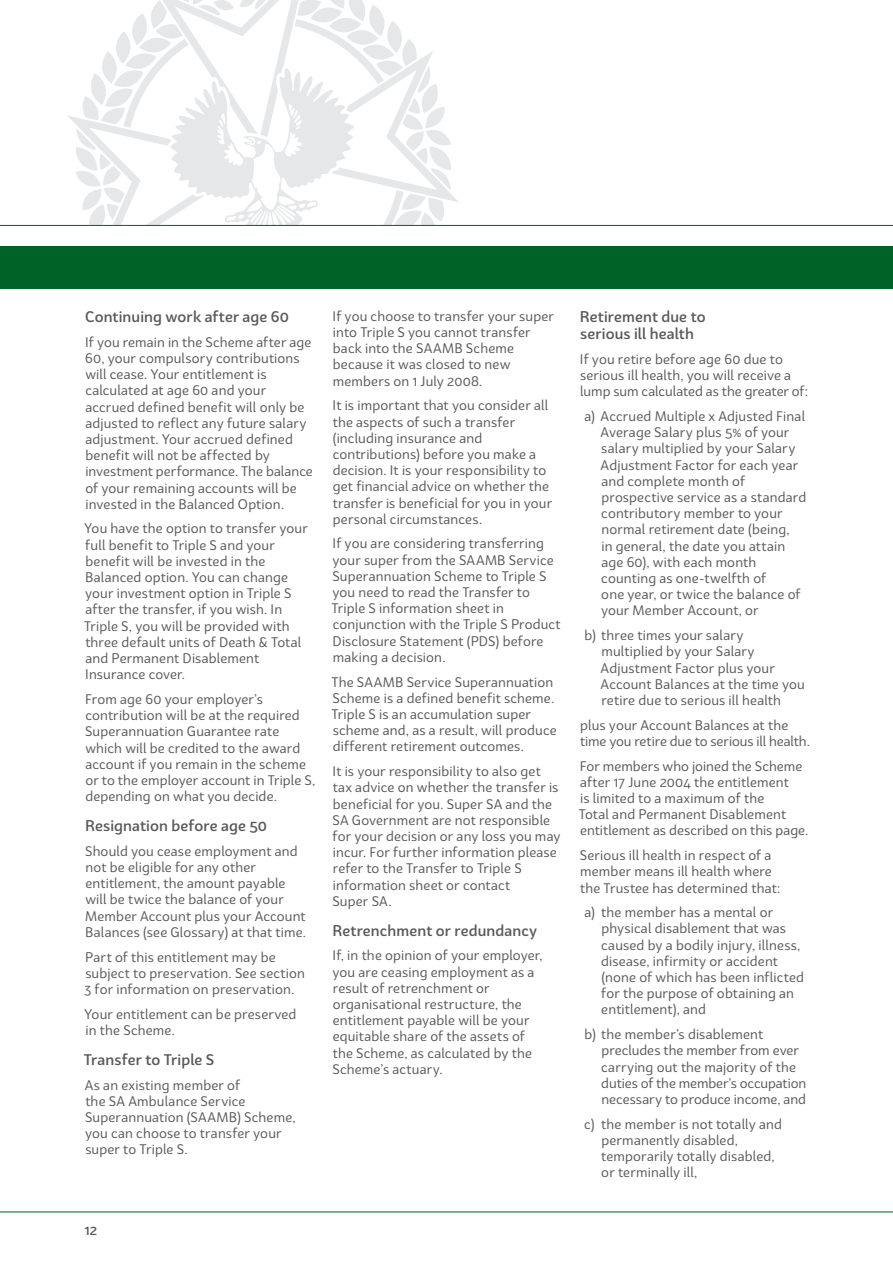
<style>
.page{position:relative;width:893px;height:1263px;background:#fff}
.page>*{position:absolute;margin:0;border:0;box-sizing:border-box;transform-origin:0 0}
.Subheading_MEDIUM{font:500 15px/17.2px "Bw Surco";letter-spacing:.005em;color:#58595b}
.body{font:13.5px/16.2px "Bw Surco";letter-spacing:.01em;color:#58595b}
.t1{font:500 13.5px "Bw Surco";color:#58595b}
</style>
<div class="page">
<hr style="left:0;top:1211px;width:893px;height:1px;background:#006227">
<div style="left:0;top:247px;width:893px;height:42px;background:#006227"></div>
<svg style="left:67px;top:0;width:392px;height:225px"></svg>
<hr style="left:0;top:225px;width:893px;height:1px;background:#006227">
<p class="Subheading_MEDIUM" style="left:85px;top:307px;width:205px">Continuing work after age 60</p>
<p class="body" style="left:85px;top:333px;width:229px">If you remain in the Scheme after age 60, your compulsory contributions will cease. Your entitlement is calculated at age 60 and your accrued defined benefit will only be adjusted to reflect any future salary adjustment. Your accrued defined benefit will not be affected by investment performance. The balance of your remaining accounts will be invested in the Balanced Option.</p>
<p class="body" style="left:84px;top:520px;width:225px">You have the option to transfer your full benefit to Triple S and your benefit will be invested in the<br>Balanced option. You can change your investment option in Triple S after the transfer, if you wish. In<br>Triple S, you will be provided with three default units of Death &amp; Total and Permanent Disablement<br>Insurance cover.</p>
<p class="body" style="left:85px;top:690px;width:232px">From age 60 your employer’s contribution will be at the required Superannuation Guarantee rate which will be credited to the award account if you remain in the scheme or to the employer account in Triple S, depending on what you decide.</p>
<p class="Subheading_MEDIUM" style="left:85px;top:816px;width:183px">Resignation before age 50</p>
<p class="body" style="left:85px;top:842px;width:222px">Should you cease employment and not be eligible for any other entitlement, the amount payable will be twice the balance of your<br>Member Account plus your Account<br>Balances (see Glossary) at that time.</p>
<p class="body" style="left:84px;top:948px;width:222px">Part of this entitlement may be subject to preservation. See section<br>3 for information on preservation.</p>
<p class="body" style="left:84px;top:1005px;width:214px">Your entitlement can be preserved in the Scheme.</p>
<p class="Subheading_MEDIUM" style="left:84px;top:1050px;width:132px">Transfer to Triple S</p>
<p class="body" style="left:85px;top:1076px;width:212px">As an existing member of<br>the SA Ambulance Service<br>Superannuation (SAAMB) Scheme, you can choose to transfer your super to Triple S.</p>
<p class="body" style="left:333px;top:307px;width:223px">If you choose to transfer your super into Triple S you cannot transfer back into the SAAMB Scheme because it was closed to new members on 1 July 2008.</p>
<p class="body" style="left:333px;top:397px;width:221px">It is important that you consider all the aspects of such a transfer (including insurance and contributions) before you make a decision. It is your responsibility to get financial advice on whether the transfer is beneficial for you in your personal circumstances.</p>
<p class="body" style="left:331px;top:535px;width:231px">If you are considering transferring your super from the SAAMB Service<br>Superannuation Scheme to Triple S you need to read the Transfer to<br>Triple S information sheet in conjunction with the Triple S Product<br>Disclosure Statement (PDS) before making a decision.</p>
<p class="body" style="left:331px;top:673px;width:227px">The SAAMB Service Superannuation Scheme is a defined benefit scheme.<br>Triple S is an accumulation super scheme and, as a result, will produce different retirement outcomes.</p>
<p class="body" style="left:332px;top:763px;width:230px">It is your responsibility to also get tax advice on whether the transfer is beneficial for you. Super SA and the<br>SA Government are not responsible for your decision or any loss you may incur. For further information please refer to the Transfer to Triple S information sheet or contact<br>Super SA.</p>
<p class="Subheading_MEDIUM" style="left:333px;top:921px;width:206px">Retrenchment or redundancy</p>
<p class="body" style="left:332px;top:947px;width:212px">If, in the opinion of your employer, you are ceasing employment as a result of retrenchment or organisational restructure, the entitlement payable will be your equitable share of the assets of the Scheme, as calculated by the<br>Scheme’s actuary.</p>
<p class="t1" style="left:85px;top:1221px;width:14px">12</p>
<p class="Subheading_MEDIUM" style="left:580px;top:307px;width:127px">Retirement due to serious ill health</p>
<p class="body" style="left:580px;top:351px;width:230px">If you retire before age 60 due to serious ill health, you will receive a lump sum calculated as the greater of:</p>
<p class="body" style="left:601px;top:408px;width:207px;text-indent:-16px">a) Accrued Multiple x Adjusted Final<br>Average Salary plus 5% of your salary multiplied by your Salary<br>Adjustment Factor for each year and complete month of prospective service as a standard contributory member to your normal retirement date (being,<br>in general, the date you attain age 60), with each month counting as one-twelfth of<br>one year, or twice the balance of your Member Account, or</p>
<p class="body" style="left:601px;top:627px;width:206px;text-indent:-16px">b) three times your salary multiplied by your Salary<br>Adjustment Factor plus your<br>Account Balances at the time you retire due to serious ill health</p>
<p class="body" style="left:580px;top:716px;width:231px">plus your Account Balances at the time you retire due to serious ill health.</p>
<p class="body" style="left:579px;top:757px;width:231px">For members who joined the Scheme after 17 June 2004 the entitlement<br>is limited to a maximum of the<br>Total and Permanent Disablement entitlement as described on this page.</p>
<p class="body" style="left:580px;top:847px;width:202px">Serious ill health in respect of a member means ill health where the Trustee has determined that:</p>
<p class="body" style="left:601px;top:904px;width:204px;text-indent:-17px">a) the member has a mental or physical disablement that was caused by a bodily injury, illness, disease, infirmity or accident (none of which has been inflicted for the purpose of obtaining an entitlement), and</p>
<p class="body" style="left:601px;top:1026px;width:207px;text-indent:-17px">b) the member’s disablement precludes the member from ever carrying out the majority of the duties of the member’s occupation necessary to produce income, and</p>
<p class="body" style="left:601px;top:1115px;width:182px;text-indent:-17px">c) the member is not totally and permanently disabled, temporarily totally disabled, or terminally ill,</p>
</div>
